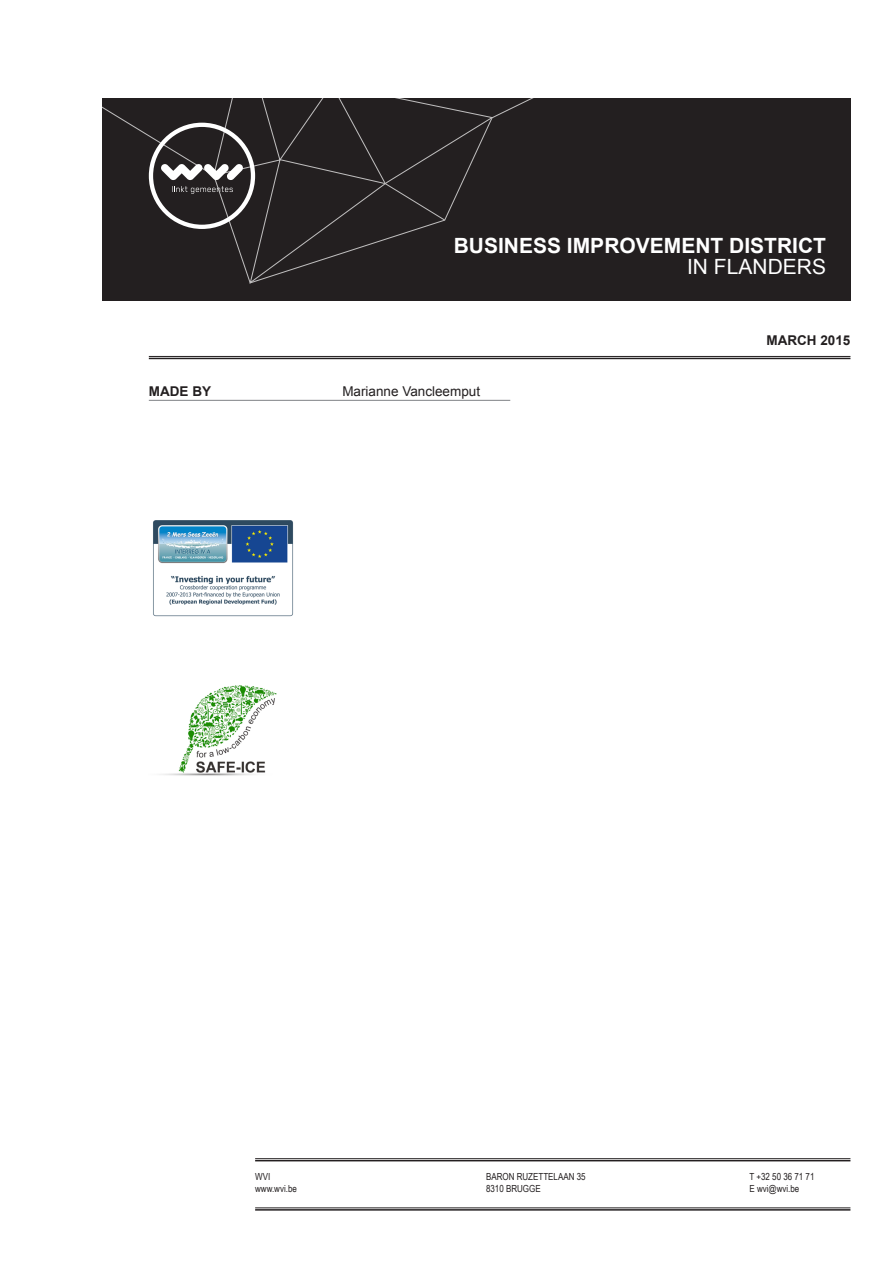
<style>
.page{position:relative;width:893px;height:1263px;background:#fff}
.page>*{position:absolute;margin:0;border:0;box-sizing:border-box;transform-origin:0 0}
.TITEL{font:700 21px "Arial";color:#fff}
.SUBTITEL{font:21px "Arial";color:#fff}
.t1{font:13.5px "Arial";color:#231f20}
.t2{font:700 13.5px "Arial";color:#231f20}
.t3{font:9.75px "Arial Narrow";color:#231f20}
</style>
<div class="page">
<div style="left:102px;top:98px;width:748px;height:202px;background:#231f20"></div>
<svg style="left:231px;top:229px;width:188px;height:55px"></svg>
<svg style="left:102px;top:98px;width:432px;height:131px"></svg>
<hr style="left:255px;top:1158px;width:595px;height:1px;background:#231f20">
<hr style="left:255px;top:1160px;width:595px;height:1px;background:#231f20">
<hr style="left:255px;top:1207px;width:595px;height:1px;background:#231f20">
<hr style="left:255px;top:1209px;width:595px;height:1px;background:#231f20">
<hr style="left:149px;top:356px;width:701px;height:1px;background:#231f20">
<hr style="left:149px;top:358px;width:701px;height:1px;background:#231f20">
<img style="left:153px;top:520px;width:141px;height:97px">
<img style="left:160px;top:685px;width:117px;height:91px">
<hr style="left:149px;top:400px;width:361px;height:1px;background:#808285">
<p class="TITEL" style="left:454px;top:232px;width:374px">BUSINESS IMPROVEMENT DISTRICT</p>
<p class="SUBTITEL" style="left:687px;top:253px;width:140px">IN FLANDERS</p>
<p class="t2" style="left:149px;top:382px;width:64px">MADE BY</p>
<p class="t1" style="left:342px;top:382px;width:139px">Marianne Vancleemput</p>
<p class="t2" style="left:766px;top:332px;width:86px">MARCH 2015</p>
<p class="t3" style="left:255px;top:1169px;width:17px">WVI</p>
<p class="t3" style="left:255px;top:1181px;width:43px">www.wvi.be</p>
<p class="t3" style="left:486px;top:1169px;width:101px">BARON RUZETTELAAN 35</p>
<p class="t3" style="left:486px;top:1181px;width:56px">8310 BRUGGE</p>
<p class="t3" style="left:749px;top:1169px;width:66px">T +32 50 36 71 71</p>
<p class="t3" style="left:749px;top:1181px;width:51px">E wvi@wvi.be</p>
</div>
